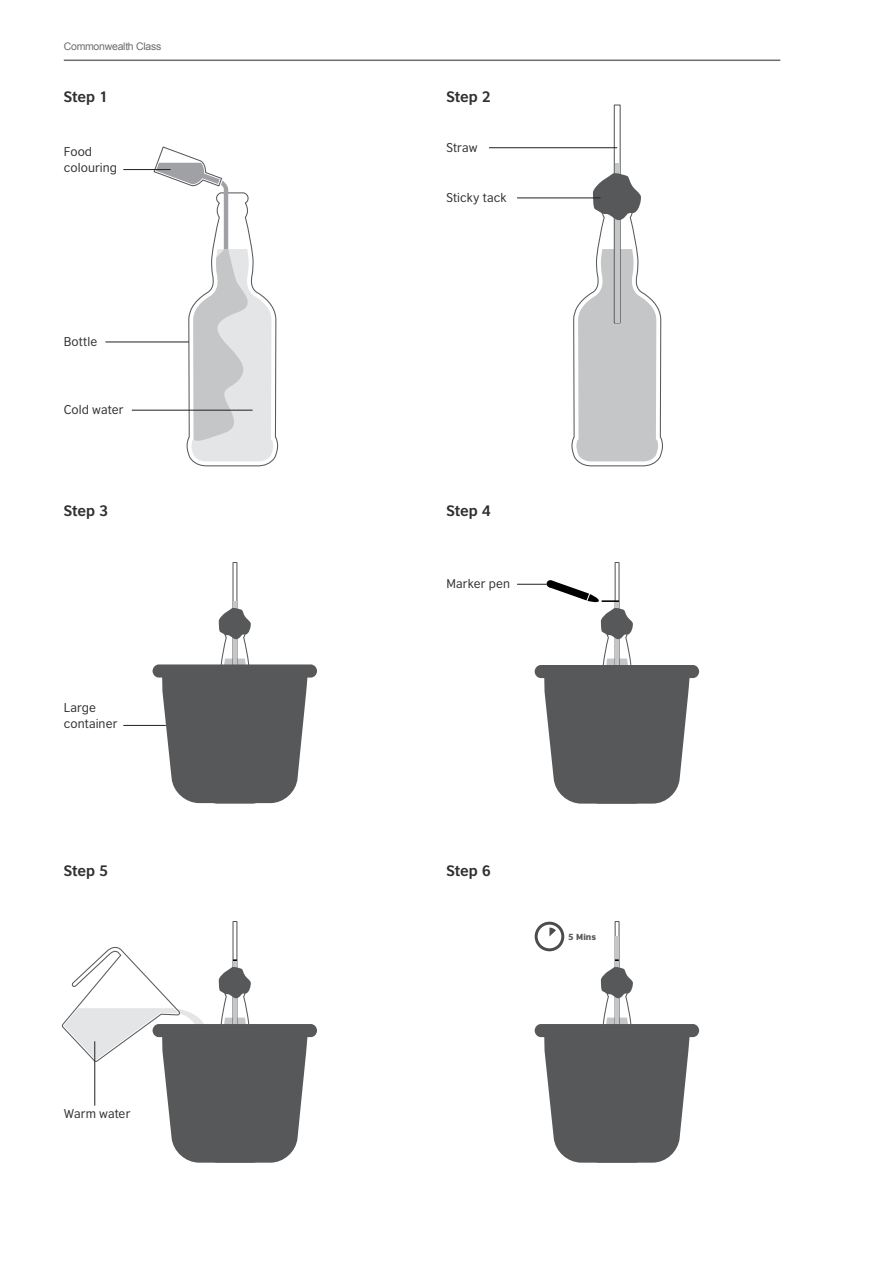
<style>
.page{position:relative;width:893px;height:1263px;background:#fff}
.page>*{position:absolute;margin:0;border:0;box-sizing:border-box;transform-origin:0 0}
.t1{font:700 14.25px "British Council Sans";letter-spacing:-.01em;color:#312f30}
.t2{font:12px/16.5px "British Council Sans";letter-spacing:.01em;color:#312f30}
.t3{font:10.5px "Arial";letter-spacing:-.025em;color:#6c6d70}
.t4{font:900 8.25px "British Council Sans";color:#57585a}
</style>
<div class="page">
<hr style="left:64px;top:60px;width:716px;height:1px;background:#6c6d70">
<svg style="left:61px;top:943px;width:256px;height:220px"></svg>
<hr style="left:233px;top:601px;width:4px;height:106px;background:#c5c6c8">
<svg style="left:153px;top:607px;width:164px;height:197px"></svg>
<svg style="left:153px;top:146px;width:126px;height:321px"></svg>
<div style="left:614px;top:104px;width:7px;height:219px;border:1px solid #57585a"></div>
<div style="left:615px;top:163px;width:5px;height:159px;background:#c5c6c8"></div>
<svg style="left:572px;top:172px;width:91px;height:295px"></svg>
<div style="left:615px;top:562px;width:5px;height:146px;border:1px solid #57585a"></div>
<svg style="left:535px;top:580px;width:164px;height:224px"></svg>
<div style="left:615px;top:921px;width:5px;height:146px;border:1px solid #57585a"></div>
<hr style="left:615px;top:936px;width:4px;height:130px;background:#c5c6c8">
<svg style="left:535px;top:959px;width:164px;height:204px"></svg>
<svg style="left:535px;top:922px;width:29px;height:29px"></svg>
<div style="left:538px;top:925px;width:23px;height:23px;background:#fff;border-radius:50%"></div>
<svg style="left:549px;top:927px;width:7px;height:9px"></svg>
<hr style="left:123px;top:169px;width:48px;height:1px;background:#231f20">
<hr style="left:105px;top:342px;width:84px;height:1px;background:#231f20">
<hr style="left:489px;top:147px;width:128px;height:1px;background:#231f20">
<hr style="left:517px;top:198px;width:83px;height:1px;background:#231f20">
<hr style="left:517px;top:584px;width:30px;height:1px;background:#231f20">
<hr style="left:132px;top:410px;width:121px;height:1px;background:#231f20">
<hr style="left:123px;top:725px;width:43px;height:1px;background:#231f20">
<hr style="left:94px;top:1041px;width:1px;height:65px;background:#231f20">
<p class="t3" style="left:64px;top:40px;width:99px">Commonwealth Class</p>
<p class="t1" style="left:64px;top:88px;width:46px">Step 1</p>
<p class="t2" style="left:64px;top:143px;width:55px">Food colouring</p>
<p class="t2" style="left:64px;top:333px;width:35px">Bottle</p>
<p class="t2" style="left:64px;top:401px;width:61px">Cold water</p>
<p class="t1" style="left:64px;top:502px;width:46px">Step 3</p>
<p class="t2" style="left:64px;top:699px;width:55px">Large container</p>
<p class="t1" style="left:64px;top:861px;width:46px">Step 5</p>
<p class="t2" style="left:64px;top:1105px;width:68px">Warm water</p>
<p class="t1" style="left:446px;top:88px;width:46px">Step 2</p>
<p class="t2" style="left:446px;top:139px;width:33px">Straw</p>
<p class="t2" style="left:446px;top:189px;width:62px">Sticky tack</p>
<p class="t1" style="left:446px;top:502px;width:46px">Step 4</p>
<p class="t2" style="left:446px;top:575px;width:65px">Marker pen</p>
<p class="t1" style="left:446px;top:861px;width:46px">Step 6</p>
<p class="t4" style="left:568px;top:932px;width:29px">5 Mins</p>
</div>
